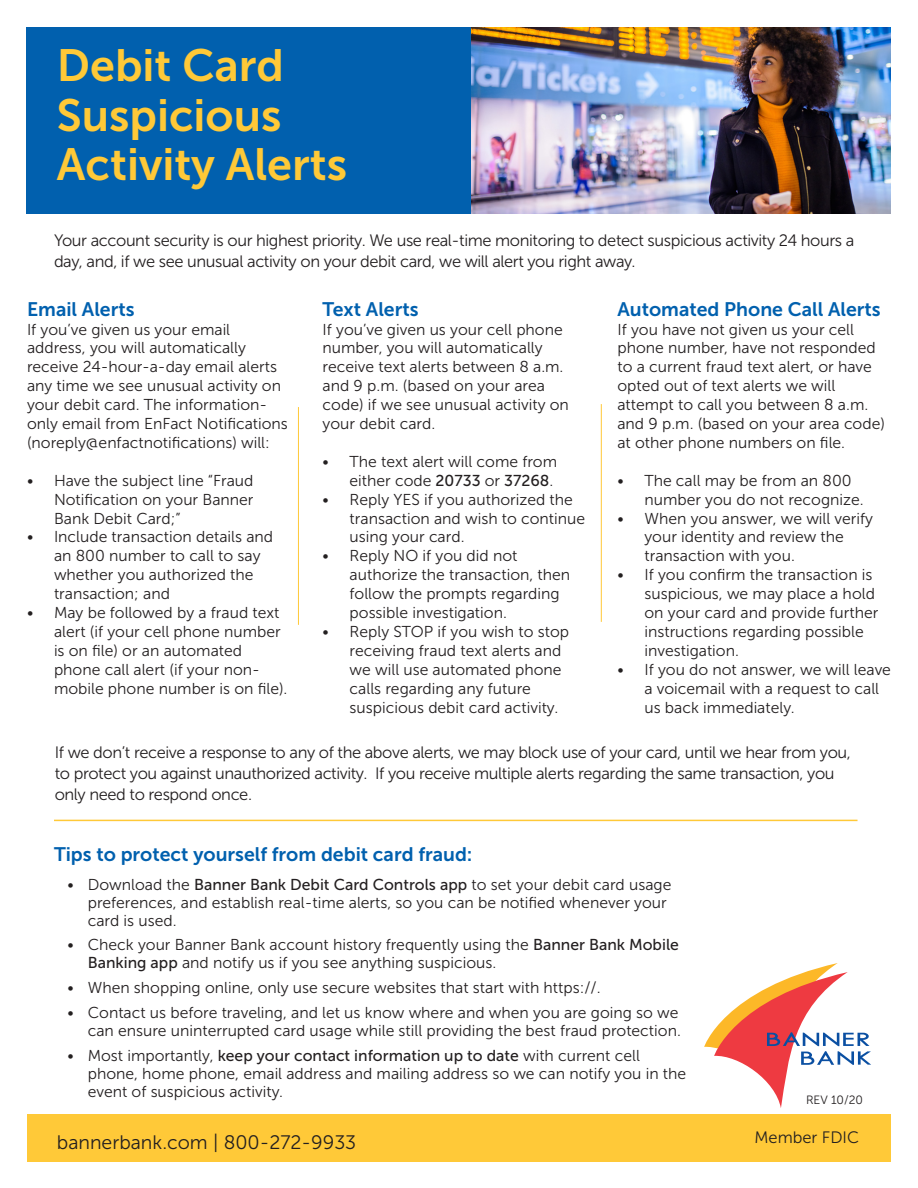
<style>
.page{position:relative;width:918px;height:1188px;background:#fff}
.page>*{position:absolute;margin:0;border:0;box-sizing:border-box;transform-origin:0 0}
.Head_1_yellow{font:45px/49.5px "Museo Sans 700";color:#ffc938}
.Subhead{font:19.5px "Museo Sans 700";color:#0160ae}
.t1{font:19.5px "Museo Sans 300";color:#231f20}
.Body{font:16.5px/21px "Museo Sans 300";letter-spacing:-.025em;color:#231f20}
.Body-2{font:16.5px "Museo Sans 300";color:#231f20}
.t2{font:15.75px/18.9px "Museo Sans 300";color:#231f20}
.t3{font:12px "Museo Sans 300";color:#231f20}
.s1{font-family:"Museo Sans 500"}
</style>
<div class="page">
<img style="left:471px;top:27px;width:420px;height:186px">
<div style="left:27px;top:27px;width:444px;height:186px;background:#0160ae"></div>
<hr style="left:54px;top:820px;width:804px;height:1px;background:#ffc938">
<div style="left:27px;top:1114px;width:864px;height:47px;background:#ffc938"></div>
<svg style="left:704px;top:963px;width:167px;height:145px"></svg>
<hr style="left:601px;top:404px;width:1px;height:218px;background:#ffc938">
<hr style="left:298px;top:407px;width:1px;height:218px;background:#ffc938">
<p class="Head_1_yellow" style="left:57px;top:41px;width:292px">Debit Card<br>Suspicious<br>Activity Alerts</p>
<p class="Body" style="left:54px;top:230px;width:802px">Your account security is our highest priority. We use real-time monitoring to detect suspicious activity 24 hours a day, and, if we see unusual activity on your debit card, we will alert you right away.</p>
<p class="Subhead" style="left:27px;top:298px;width:109px">Email Alerts</p>
<p class="t2" style="left:27px;top:320px;width:262px">If you’ve given us your email address, you will automatically receive 24-hour-a-day email alerts any time we see unusual activity on your debit card. The information&shy;only email from EnFact Notifications (noreply@enfactnotifications) will:</p>
<p class="t2" style="left:54px;top:471px;width:201px;text-align:justify;text-indent:-27px">• Have the subject line “Fraud Notification on your Banner Bank Debit Card;”</p>
<p class="t2" style="left:54px;top:528px;width:221px;text-indent:-27px">• Include transaction details and an 800 number to call to say whether you authorized the transaction; and</p>
<p class="t2" style="left:54px;top:603px;width:235px;text-indent:-27px">• May be followed by a fraud text alert (if your cell phone number is on file) or an automated phone call alert (if your non&shy;mobile phone number is on file).</p>
<p class="Subhead" style="left:323px;top:298px;width:97px">Text Alerts</p>
<p class="t2" style="left:323px;top:320px;width:248px">If you’ve given us your cell phone number, you will automatically receive text alerts between 8 a.m. and 9 p.m. (based on your area code) if we see unusual activity on your debit card.</p>
<p class="t2" style="left:323px;top:452px;width:236px;text-align:right">• The text alert will come from either code <span class="s1">20733</span> or <span class="s1">37268</span>.</p>
<p class="t2" style="left:350px;top:490px;width:237px;text-indent:-27px">• Reply YES if you authorized the transaction and wish to continue using your card.</p>
<p class="t2" style="left:350px;top:547px;width:222px;text-indent:-27px">• Reply NO if you did not authorize the transaction, then follow the prompts regarding possible investigation.</p>
<p class="t2" style="left:350px;top:622px;width:221px;text-indent:-27px">• Reply STOP if you wish to stop receiving fraud text alerts and we will use automated phone calls regarding any future suspicious debit card activity.</p>
<p class="Subhead" style="left:617px;top:298px;width:265px">Automated Phone Call Alerts</p>
<p class="t2" style="left:617px;top:320px;width:269px">If you have not given us your cell phone number, have not responded to a current fraud text alert, or have opted out of text alerts we will attempt to call you between 8 a.m. and 9 p.m. (based on your area code) at other phone numbers on file.</p>
<p class="t2" style="left:644px;top:471px;width:221px;text-indent:-27px">• The call may be from an 800 number you do not recognize.</p>
<p class="t2" style="left:644px;top:509px;width:230px;text-indent:-27px">• When you answer, we will verify your identity and review the transaction with you.</p>
<p class="t2" style="left:644px;top:566px;width:236px;text-indent:-27px">• If you confirm the transaction is suspicious, we may place a hold on your card and provide further instructions regarding possible investigation.</p>
<p class="t2" style="left:644px;top:660px;width:248px;text-indent:-27px">• If you do not answer, we will leave a voicemail with a request to call us back immediately.</p>
<p class="Body" style="left:55px;top:742px;width:798px">If we don’t receive a response to any of the above alerts, we may block use of your card, until we hear from you, to protect you against unauthorized activity. If you receive multiple alerts regarding the same transaction, you only need to respond once.</p>
<p class="Subhead" style="left:54px;top:844px;width:420px">Tips to protect yourself from debit card fraud:</p>
<p class="t2" style="left:88px;top:875px;width:585px;line-height:18px;text-indent:-20px">• Download the <span class="s1">Banner Bank Debit Card Controls app</span> to set your debit card usage preferences, and establish real-time alerts, so you can be notified whenever your card is used.</p>
<p class="t2" style="left:88px;top:936px;width:593px;line-height:18px;text-indent:-20px">• Check your Banner Bank account history frequently using the <span class="s1">Banner Bank Mobile<br>Banking app</span> and notify us if you see anything suspicious.</p>
<p class="t2" style="left:68px;top:978px;width:535px">• When shopping online, only use secure websites that start with https://.</p>
<p class="t2" style="left:68px;top:1004px;width:615px;line-height:18px;text-align:right">• Contact us before traveling, and let us know where and when you are going so we can ensure uninterrupted card usage while still providing the best fraud protection.</p>
<p class="t2" style="left:88px;top:1046px;width:600px;line-height:18px;text-indent:-20px">• Most importantly, <span class="s1">keep your contact information up to date</span> with current cell phone, home phone, email address and mailing address so we can notify you in the event of suspicious activity.</p>
<p class="t1" style="left:57px;top:1131px;width:301px">bannerbank.com | 800-272-9933</p>
<p class="Body-2" style="left:754px;top:1129px;width:106px">Member FDIC</p>
<p class="t3" style="left:806px;top:1094px;width:59px">REV 10/20</p>
</div>
